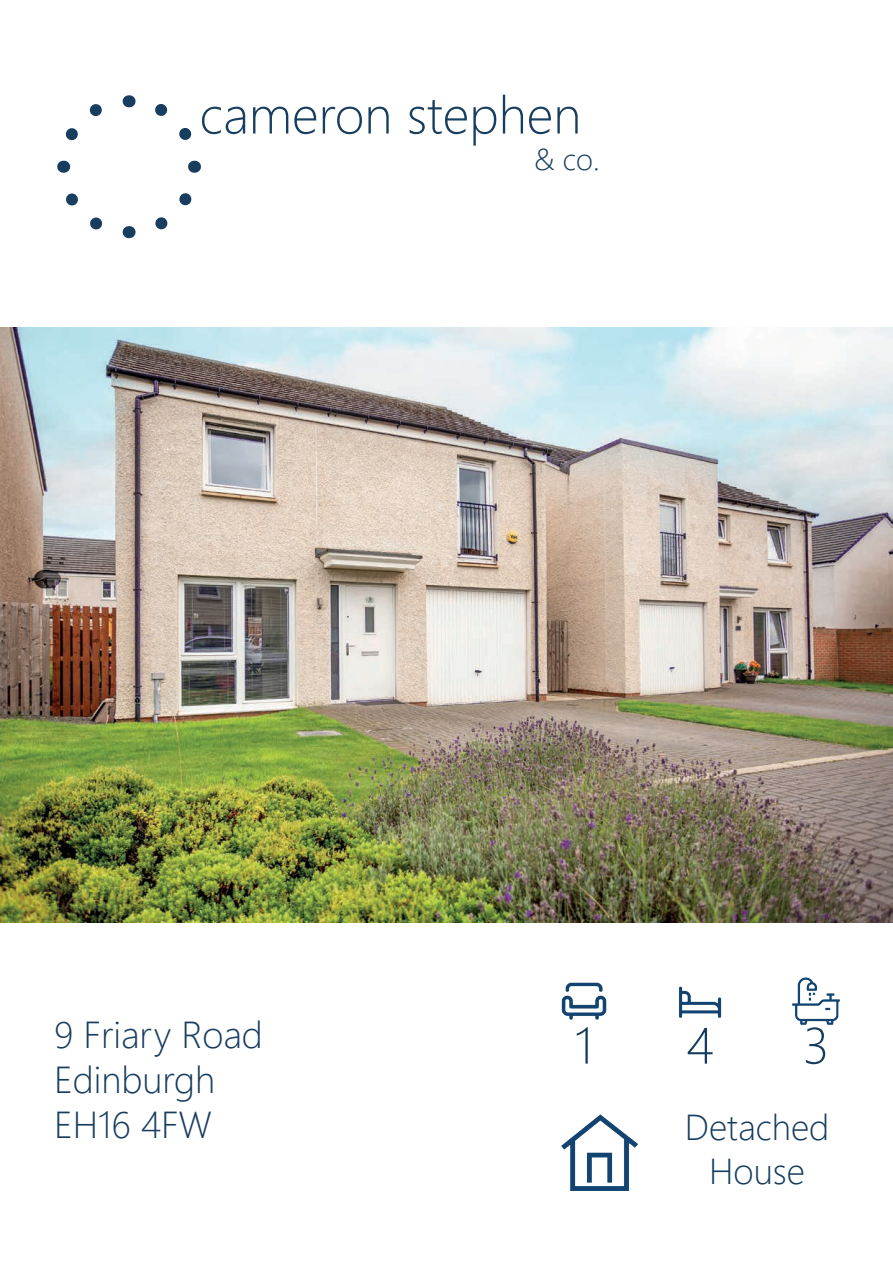
<style>
.page{position:relative;width:893px;height:1263px;background:#fff}
.page>*{position:absolute;margin:0;border:0;box-sizing:border-box;transform-origin:0 0}
.t1{font:300 52.5px "Segoe UI";color:#173d5f}
.t2{font:300 51px "Segoe UI";color:#153c5f}
.t3{font:300 37.5px/45px "Segoe UI";color:#173d5f}
.t4{font:300 36px/43.2px "Segoe UI";color:#153c5f;text-align:center}
.t5{font:300 30px "Segoe UI";color:#173d5f}
</style>
<div class="page">
<img style="left:0;top:327px;width:893px;height:595px">
<svg style="left:155px;top:161px;width:46px;height:69px"></svg>
<svg style="left:129px;top:95px;width:63px;height:45px"></svg>
<svg style="left:57px;top:104px;width:45px;height:69px"></svg>
<svg style="left:66px;top:193px;width:64px;height:46px"></svg>
<img style="left:561px;top:982px;width:46px;height:38px">
<img style="left:679px;top:986px;width:43px;height:32px">
<img style="left:792px;top:977px;width:48px;height:48px">
<img style="left:561px;top:1114px;width:77px;height:77px">
<h1 class="t1" style="left:200px;top:65px;width:383px">cameron stephen</h1>
<p class="t5" style="left:534px;top:131px;width:67px">&amp; co.</p>
<p class="t3" style="left:54px;top:1009px;width:210px">9 Friary Road<br>Edinburgh<br>EH16 4FW</p>
<h2 class="t2" style="left:575px;top:997px;width:20px">1</h2>
<h2 class="t2" style="left:686px;top:997px;width:29px">4</h2>
<h2 class="t2" style="left:803px;top:997px;width:28px">3</h2>
<p class="t4" style="left:685px;top:1102px;width:146px">Detached<br>House</p>
</div>
